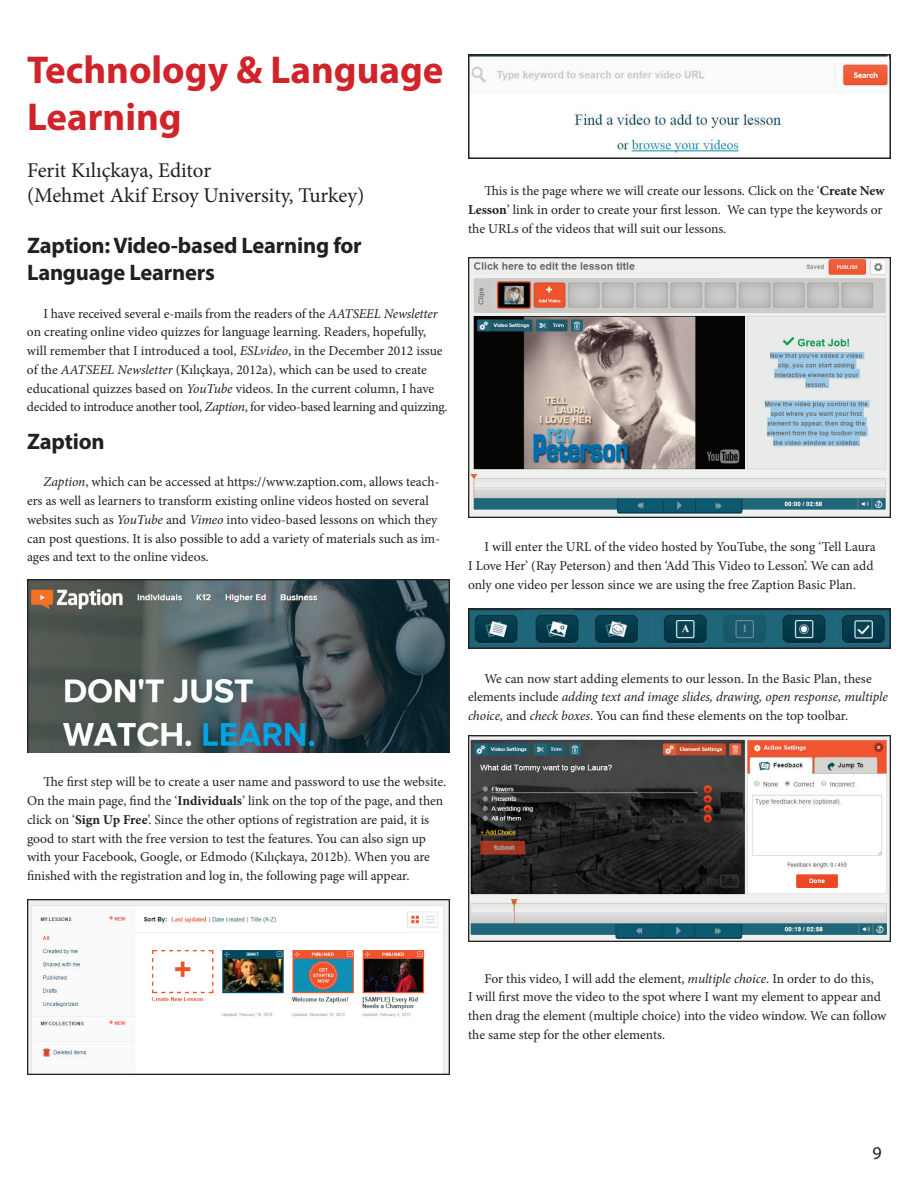
<style>
.page{position:relative;width:918px;height:1188px;background:#fff}
.page>*{position:absolute;margin:0;border:0;box-sizing:border-box;transform-origin:0 0}
.t1{font:700 39px/46.8px "Myriad Pro";color:#d1232a}
.t2{font:700 22.5px/27px "Myriad Pro";letter-spacing:-.01em;color:#231f20}
.t3{font:21px/25.2px "Minion Pro";color:#231f20}
.t4{font:18px "Myriad Pro";color:#231f20}
.t5{font:13.5px/18.8px "Minion Pro";letter-spacing:-.005em;color:#231f20}
.s1{font-style:italic}
.s2{font-weight:700}
</style>
<div class="page">
<img style="left:27px;top:580px;width:422px;height:172px">
<img style="left:27px;top:899px;width:422px;height:175px">
<img style="left:468px;top:55px;width:422px;height:104px">
<img style="left:468px;top:258px;width:422px;height:259px">
<img style="left:468px;top:608px;width:422px;height:41px">
<img style="left:468px;top:735px;width:422px;height:207px">
<h1 class="t1" style="left:27px;top:45px;width:418px">Technology &amp; Language<br>Learning</h1>
<h3 class="t3" style="left:27px;top:158px;width:339px">Ferit Kılıçkaya, Editor<br>(Mehmet Akif Ersoy University, Turkey)</h3>
<h2 class="t2" style="left:27px;top:231px;width:336px">Zaption: Video-based Learning for<br>Language Learners</h2>
<p class="t5" style="left:27px;top:304px;width:422px;text-indent:17px">I have received several e-mails from the readers of the <span class="s1">AATSEEL Newsletter </span>on creating online video quizzes for language learning. Readers, hopefully, will remember that I introduced a tool, <span class="s1">ESLvideo</span>, in the December 2012 issue of the <span class="s1">AATSEEL Newsletter</span> (Kılıçkaya, 2012a), which can be used to create educational quizzes based on <span class="s1">YouTube</span> videos. In the current column, I have decided to introduce another tool, <span class="s1">Zaption</span>, for video-based learning and quizzing.</p>
<h2 class="t2" style="left:27px;top:427px;width:79px">Zaption</h2>
<p class="t5" style="left:27px;top:473px;width:415px;text-indent:16px"><span class="s1">Zaption</span>, which can be accessed at https://www.zaption.com, allows teach&shy;ers as well as learners to transform existing online videos hosted on several websites such as <span class="s1">YouTube</span> and <span class="s1">Vimeo</span> into video-based lessons on which they can post questions. It is also possible to add a variety of materials such as im&shy;ages and text to the online videos.</p>
<p class="t5" style="left:468px;top:181px;width:418px;text-indent:16px">This is the page where we will create our lessons. Click on the ‘<span class="s2">Create New<br>Lesson</span>’ link in order to create your first lesson. We can type the keywords or the URLs of the videos that will suit our lessons.</p>
<p class="t5" style="left:468px;top:538px;width:409px;text-indent:16px">I will enter the URL of the video hosted by YouTube, the song ‘Tell Laura<br>I Love Her’ (Ray Peterson) and then ‘Add This Video to Lesson’. We can add only one video per lesson since we are using the free Zaption Basic Plan.</p>
<p class="t5" style="left:27px;top:773px;width:421px;text-indent:16px">The first step will be to create a user name and password to use the website.<br>On the main page, find the ‘<span class="s2">Individuals</span>’ link on the top of the page, and then click on ‘<span class="s2">Sign Up Free</span>’. Since the other options of registration are paid, it is good to start with the free version to test the features. You can also sign up with your Facebook, Google, or Edmodo (Kılıçkaya, 2012b). When you are finished with the registration and log in, the following page will appear.</p>
<p class="t5" style="left:468px;top:669px;width:421px;text-indent:16px">We can now start adding elements to our lesson. In the Basic Plan, these elements include <span class="s1">adding text and image slides, drawing, open response, multiple choice,</span> and <span class="s1">check boxes</span>. You can find these elements on the top toolbar.</p>
<p class="t5" style="left:468px;top:969px;width:420px;text-indent:16px">For this video, I will add the element, <span class="s1">multiple choice</span>. In order to do this,<br>I will first move the video to the spot where I want my element to appear and then drag the element (multiple choice) into the video window. We can follow the same step for the other elements.</p>
<h3 class="t4" style="left:872px;top:1142px;width:11px">9</h3>
</div>
